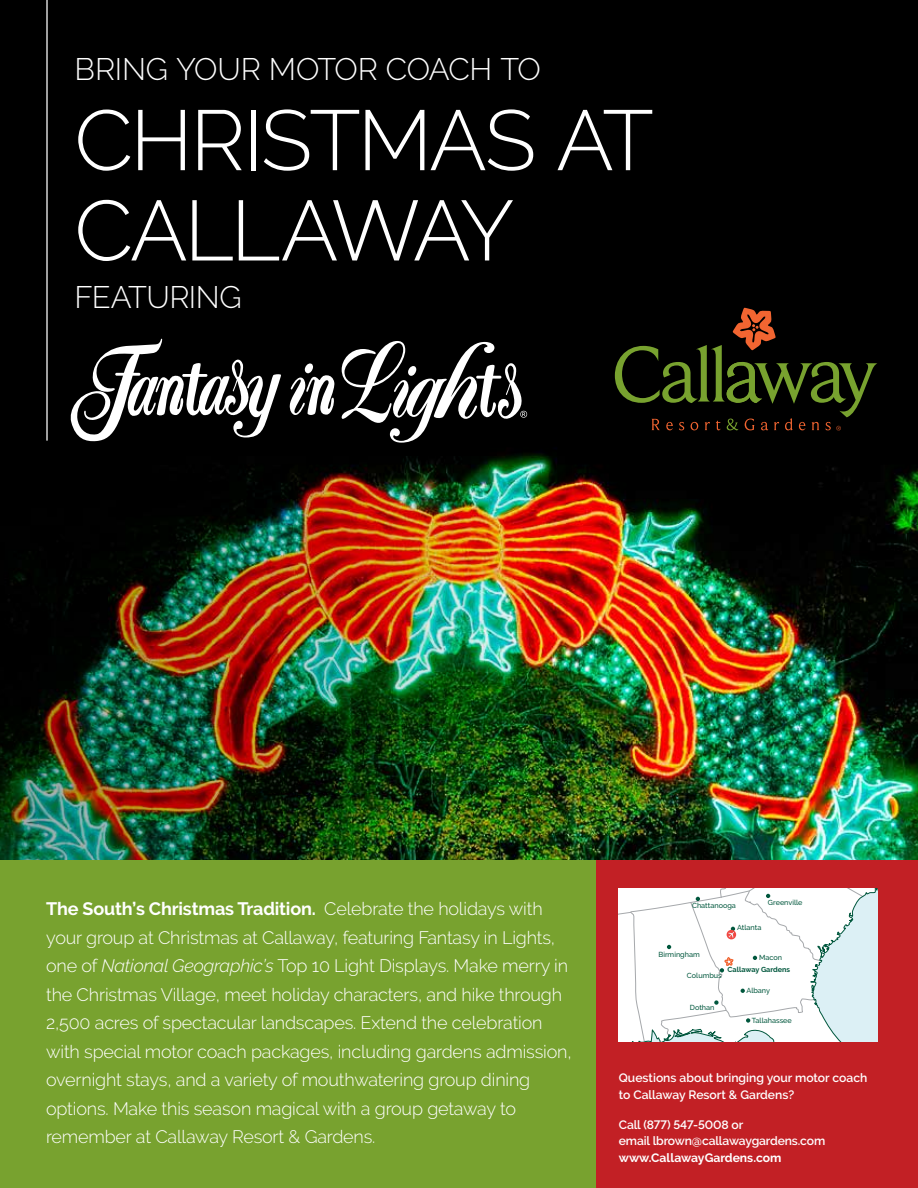
<style>
.page{position:relative;width:918px;height:1188px;background:#fff}
.page>*{position:absolute;margin:0;border:0;box-sizing:border-box;transform-origin:0 0}
.t1{font:300 84.9px/90.3px "Raleway";letter-spacing:-.035em;color:#fff}
.t2{font:300 31.05px "Raleway";letter-spacing:-.015em;color:#fff}
.t3{font:300 18px/28.5px "Raleway";letter-spacing:-.01em;color:#fff}
.t4{font:600 12.15px/16.5px "Raleway";letter-spacing:-.01em;color:#fff}
.t5{font:700 12.15px "Raleway";color:#fff}
.t6{font:500 7.2px "Raleway";color:#00573d}
.t7{font:700 7.2px "Raleway";color:#00573d}
.s1{font-weight:700}
.s2{font-style:italic}
</style>
<div class="page">
<div style="left:595px;top:860px;width:323px;height:328px;background:#c22025"></div>
<div style="left:0;top:860px;width:595px;height:328px;background:#78a22f"></div>
<img style="left:573px;top:0;width:345px;height:860px">
<img style="left:0;top:0;width:573px;height:860px">
<hr style="left:46px;top:0;width:2px;height:441px;background:#fff">
<div style="left:68px;top:48px;width:594px;height:270px;background:#000"></div>
<svg style="left:619px;top:889px;width:259px;height:153px"></svg>
<svg style="left:615px;top:308px;width:262px;height:123px"></svg>
<svg style="left:71px;top:339px;width:210px;height:103px"></svg>
<svg style="left:289px;top:363px;width:46px;height:52px"></svg>
<svg style="left:342px;top:341px;width:185px;height:102px"></svg>
<h2 class="t2" style="left:75px;top:51px;width:468px">BRING YOUR MOTOR COACH TO</h2>
<h1 class="t1" style="left:75px;top:95px;width:581px">CHRISTMAS AT<br>CALLAWAY</h1>
<h2 class="t2" style="left:75px;top:279px;width:169px">FEATURING</h2>
<p class="t3" style="left:46px;top:895px;width:527px"><span class="s1">The South’s Christmas Tradition.</span> Celebrate the holidays with your group at Christmas at Callaway, featuring Fantasy in Lights, one of <span class="s2">National Geographic’s</span> Top 10 Light Displays. Make merry in the Christmas Village, meet holiday characters, and hike through 2,500 acres of spectacular landscapes. Extend the celebration with special motor coach packages, including gardens admission, overnight stays, and a variety of mouthwatering group dining options. Make this season magical with a group getaway to remember at Callaway Resort &amp; Gardens.</p>
<p class="t6" style="left:692px;top:901px;width:45px">Chattanooga</p>
<p class="t6" style="left:768px;top:898px;width:36px">Greenville</p>
<p class="t6" style="left:658px;top:951px;width:43px">Birmingham</p>
<p class="t6" style="left:737px;top:924px;width:26px">Atlanta</p>
<p class="t6" style="left:759px;top:954px;width:24px">Macon</p>
<p class="t7" style="left:728px;top:966px;width:64px">Callaway Gardens</p>
<p class="t6" style="left:687px;top:971px;width:36px">Columbus</p>
<p class="t6" style="left:690px;top:1003px;width:26px">Dothan</p>
<p class="t6" style="left:746px;top:987px;width:25px">Albany</p>
<p class="t6" style="left:752px;top:1016px;width:41px">Tallahassee</p>
<p class="t4" style="left:619px;top:1070px;width:250px">Questions about bringing your motor coach to Callaway Resort &amp; Gardens?</p>
<p class="t4" style="left:619px;top:1116px;width:208px">Call (877) 547-5008 or<br>email lbrown@callawaygardens.com</p>
<p class="t5" style="left:619px;top:1151px;width:164px">www.CallawayGardens.com</p>
</div>
